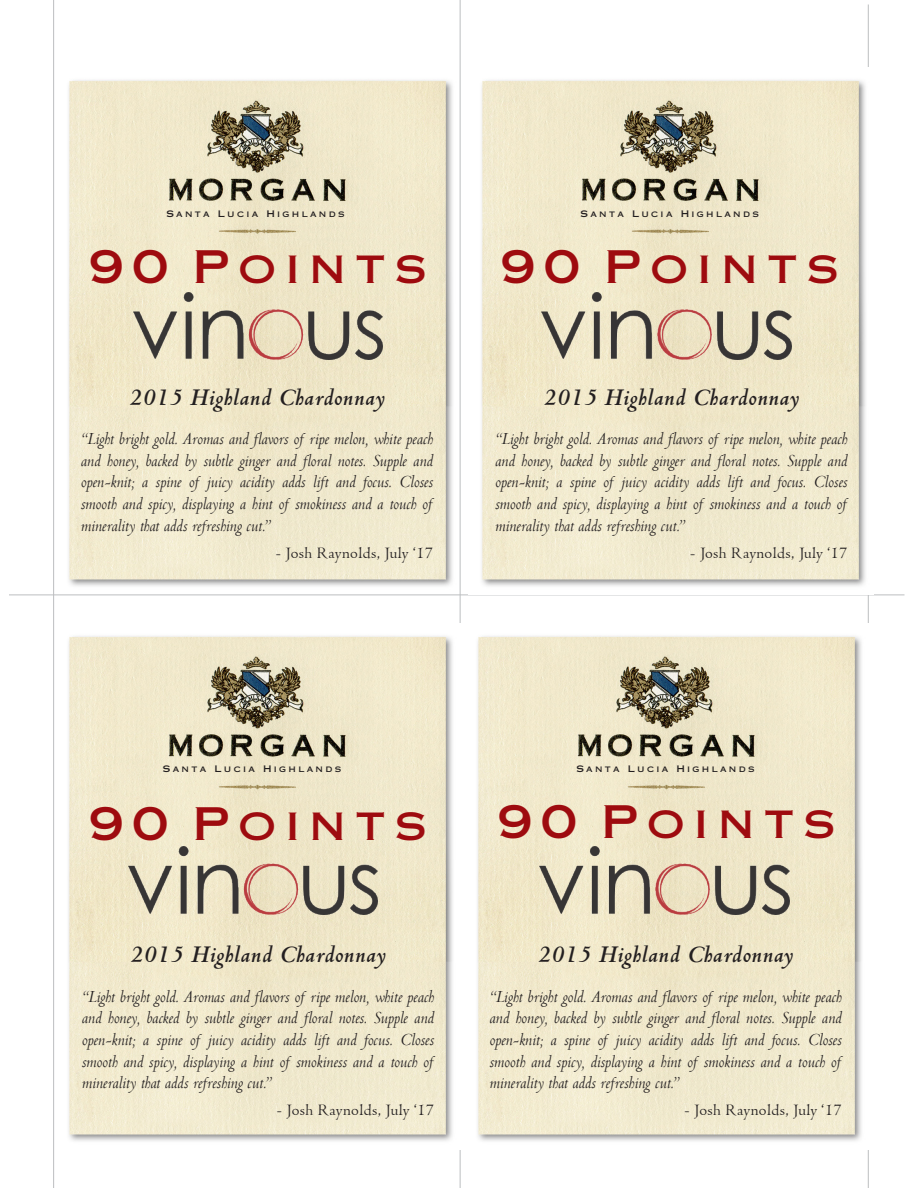
<style>
.page{position:relative;width:918px;height:1188px;background:#fff}
.page>*{position:absolute;margin:0;border:0;box-sizing:border-box;transform-origin:0 0}
.t1{font:45px "Copperplate Gothic Std 31 AB";letter-spacing:.2em;color:#9e0b0f}
.t2{font:italic 700 25.5px "Centaur";letter-spacing:.025em;color:#231f20}
.t3{font:18px/21.6px "Centaur MT Italic";color:#231f20;text-align:justify}
.t4{font:16.5px "Centaur";letter-spacing:.025em;color:#231f20}
.t5{font:9px "Copperplate Gothic Std 31 AB";letter-spacing:.26em;color:#231f20}
</style>
<div class="page">
<img style="left:68px;top:68px;width:392px;height:526px">
<img style="left:133px;top:292px;width:250px;height:68px">
<hr style="left:53px;top:0;width:1px;height:1188px;background:#bcbec0">
<hr style="left:868px;top:4px;width:1px;height:1184px;background:#bcbec0">
<hr style="left:9px;top:595px;width:895px;height:1px;background:#bcbec0">
<hr style="left:460px;top:0;width:1px;height:1188px;background:#bcbec0">
<img style="left:481px;top:68px;width:388px;height:526px">
<img style="left:68px;top:635px;width:385px;height:506px">
<img style="left:477px;top:623px;width:392px;height:527px">
<img style="left:542px;top:292px;width:249px;height:68px">
<img style="left:128px;top:847px;width:250px;height:67px">
<img style="left:540px;top:847px;width:249px;height:67px">
<p class="t5" style="left:166px;top:208px;width:180px">Santa Lucia Highlands</p>
<p class="t5" style="left:581px;top:208px;width:180px">Santa Lucia Highlands</p>
<h1 class="t1" style="left:89px;top:240px;width:340px">90 Points</h1>
<h2 class="t2" style="left:129px;top:381px;width:257px">2015 Highland Chardonnay</h2>
<p class="t3" style="left:81px;top:428px;width:354px">“Light bright gold. Aromas and flavors of ripe melon, white peach and honey, backed by subtle ginger and floral notes. Supple and open-knit; a spine of juicy acidity adds lift and focus. Closes smooth and spicy, displaying a hint of smokiness and a touch of minerality that adds refreshing cut.”</p>
<p class="t4" style="left:276px;top:543px;width:159px">- Josh Raynolds, July ‘17</p>
<h1 class="t1" style="left:501px;top:240px;width:340px">90 Points</h1>
<h2 class="t2" style="left:544px;top:381px;width:257px">2015 Highland Chardonnay</h2>
<p class="t3" style="left:495px;top:428px;width:354px">“Light bright gold. Aromas and flavors of ripe melon, white peach and honey, backed by subtle ginger and floral notes. Supple and open-knit; a spine of juicy acidity adds lift and focus. Closes smooth and spicy, displaying a hint of smokiness and a touch of minerality that adds refreshing cut.”</p>
<p class="t4" style="left:690px;top:543px;width:159px">- Josh Raynolds, July ‘17</p>
<p class="t5" style="left:163px;top:764px;width:180px">Santa Lucia Highlands</p>
<p class="t5" style="left:576px;top:764px;width:180px">Santa Lucia Highlands</p>
<h1 class="t1" style="left:89px;top:797px;width:340px">90 Points</h1>
<h1 class="t1" style="left:497px;top:795px;width:340px">90 Points</h1>
<h2 class="t2" style="left:130px;top:939px;width:257px">2015 Highland Chardonnay</h2>
<p class="t3" style="left:82px;top:985px;width:354px">“Light bright gold. Aromas and flavors of ripe melon, white peach and honey, backed by subtle ginger and floral notes. Supple and open-knit; a spine of juicy acidity adds lift and focus. Closes smooth and spicy, displaying a hint of smokiness and a touch of minerality that adds refreshing cut.”</p>
<p class="t4" style="left:277px;top:1100px;width:159px">- Josh Raynolds, July ‘17</p>
<h2 class="t2" style="left:538px;top:939px;width:257px">2015 Highland Chardonnay</h2>
<p class="t3" style="left:489px;top:985px;width:354px">“Light bright gold. Aromas and flavors of ripe melon, white peach and honey, backed by subtle ginger and floral notes. Supple and open-knit; a spine of juicy acidity adds lift and focus. Closes smooth and spicy, displaying a hint of smokiness and a touch of minerality that adds refreshing cut.”</p>
<p class="t4" style="left:685px;top:1100px;width:159px">- Josh Raynolds, July ‘17</p>
</div>
